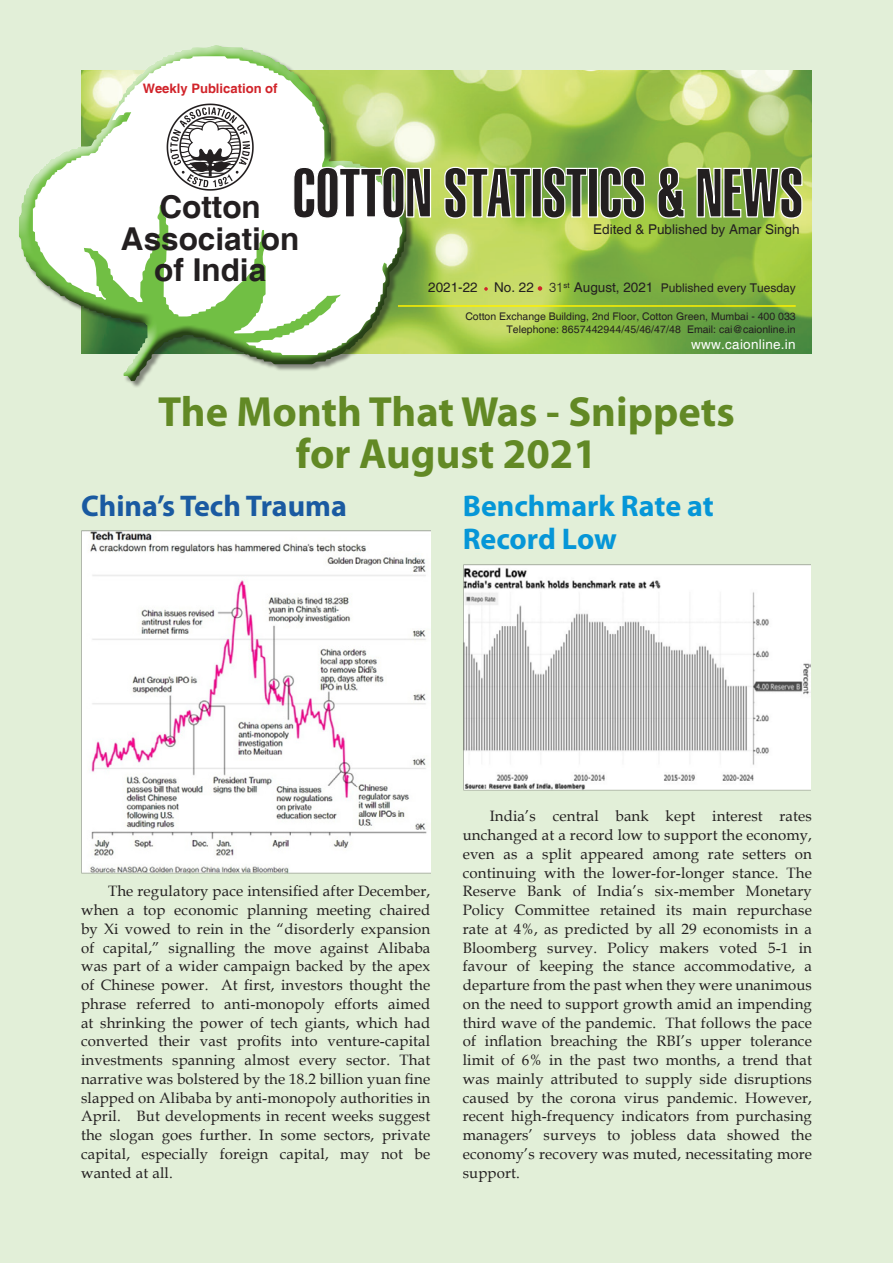
<style>
.page{position:relative;width:893px;height:1263px;background:#e2efd8}
.page>*{position:absolute;margin:0;border:0;box-sizing:border-box;transform-origin:0 0}
.t1{font:700 42.3px/42.3px "Myriad Pro";color:#628925;text-align:center}
.t2{font:700 31.5px "Helvetica";color:#231f20}
.SUB_HEAD{font:700 30px/33px "Myriad Pro";color:#0696d7}
.SUB_HEAD-2{font:700 30px "Myriad Pro";color:#1a5aa1}
.BODY_TEXT{font:15px/18.8px "Book Antiqua";letter-spacing:.01em;color:#231f20;text-align:justify}
.t3{font:13.5px "Helvetica";color:#231f20}
.t4{font:13.5px "Helvetica";letter-spacing:.02em;color:#fff}
.t5{font:700 13.05px "Helvetica";color:#d1232a}
.t6{font:10.5px "Helvetica";color:#231f20}
.s1{font-family:"Swiss 721 BT";font-weight:300}
.s2{font-size:12px}
</style>
<div class="page">
<img style="left:414px;top:70px;width:398px;height:284px">
<div style="left:19px;top:45px;width:395px;height:343px;background:#231f20;opacity:.5"></div>
<div style="left:17px;top:44px;width:387px;height:338px;background:#fff;opacity:.75"></div>
<div style="left:18px;top:81px;width:389px;height:301px;background:#231f20;opacity:.75"></div>
<svg style="left:33px;top:56px;width:370px;height:299px;fill:#fff"></svg>
<svg style="left:484px;top:287px;width:4px;height:4px"></svg>
<svg style="left:538px;top:286px;width:4px;height:5px"></svg>
<svg style="left:167px;top:104px;width:87px;height:87px"></svg>
<svg style="left:293px;top:146px;width:510px;height:73px"></svg>
<hr style="left:398px;top:305px;width:398px;height:2px;background:#fff101">
<img style="left:82px;top:531px;width:348px;height:343px">
<img style="left:463px;top:564px;width:348px;height:226px">
<p class="t5" style="left:143px;top:80px;width:136px">Weekly Publication of</p>
<p class="t2" style="left:159px;top:188px;width:103px">Cotton</p>
<p class="t2" style="left:121px;top:219px;width:180px">Association</p>
<p class="t2" style="left:154px;top:251px;width:113px">of India</p>
<p class="t3" style="left:593px;top:222px;width:208px">Edited &amp; Published by Amar Singh</p>
<p class="t3" style="left:428px;top:280px;width:369px">2021-22 No. 22 <span class="s1">31</span><sup>st</sup> August, 2021 <span class="s2">Published every Tuesday</span></p>
<p class="t6" style="left:465px;top:310px;width:332px">Cotton Exchange Building, 2nd Floor, Cotton Green, Mumbai - 400 033</p>
<p class="t6" style="left:506px;top:323px;width:291px">Telephone: 8657442944/45/46/47/48 Email: cai@caionline.in</p>
<p class="t4" style="left:691px;top:336px;width:106px">www.caionline.in</p>
<p class="t1" style="left:158px;top:389px;width:578px">The Month That Was - Snippets for August 2021</p>
<p class="SUB_HEAD-2" style="left:81px;top:486px;width:267px">China’s Tech Trauma</p>
<p class="SUB_HEAD" style="left:463px;top:488px;width:253px">Benchmark Rate at<br>Record Low</p>
<p class="BODY_TEXT" style="left:81px;top:881px;width:351px;text-indent:27px">The regulatory pace intensified after December, when a top economic planning meeting chaired by Xi vowed to rein in the “disorderly expansion of capital,” signalling the move against Alibaba was part of a wider campaign backed by the apex of Chinese power. At first, investors thought the phrase referred to anti-monopoly efforts aimed at shrinking the power of tech giants, which had converted their vast profits into venture-capital investments spanning almost every sector. That narrative was bolstered by the 18.2 billion yuan fine slapped on Alibaba by anti-monopoly authorities in April. But developments in recent weeks suggest the slogan goes further. In some sectors, private capital, especially foreign capital, may not be wanted at all.</p>
<p class="BODY_TEXT" style="left:463px;top:806px;width:351px;text-indent:27px">India’s central bank kept interest rates unchanged at a record low to support the economy, even as a split appeared among rate setters on continuing with the lower-for-longer stance. The Reserve Bank of India’s six-member Monetary Policy Committee retained its main repurchase rate at 4%, as predicted by all 29 economists in a Bloomberg survey. Policy makers voted 5-1 in favour of keeping the stance accommodative, a departure from the past when they were unanimous on the need to support growth amid an impending third wave of the pandemic. That follows the pace of inflation breaching the RBI’s upper tolerance limit of 6% in the past two months, a trend that was mainly attributed to supply side disruptions caused by the corona virus pandemic. However, recent high-frequency indicators from purchasing managers’ surveys to jobless data showed the economy’s recovery was muted, necessitating more support.</p>
</div>
